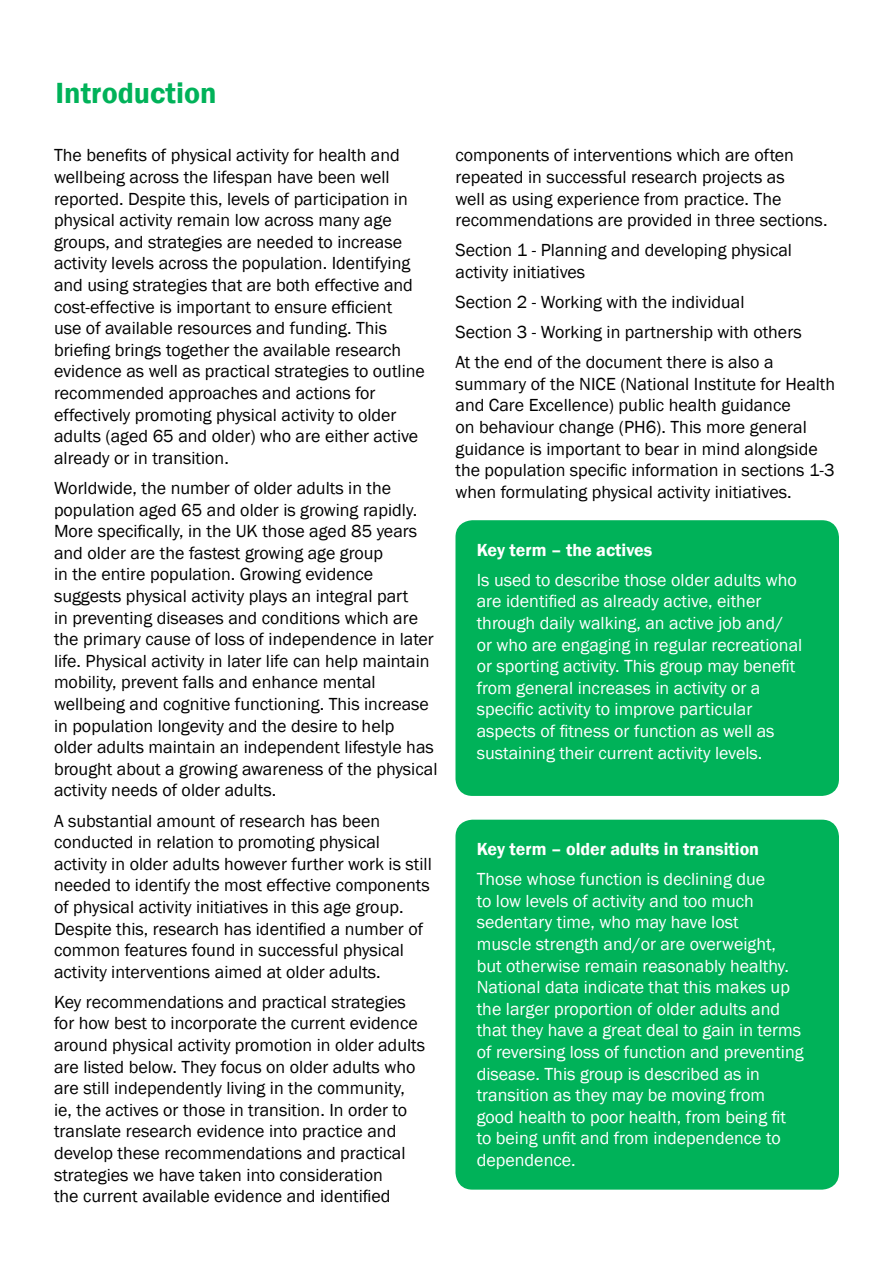
<style>
.page{position:relative;width:893px;height:1263px;background:#fff}
.page>*{position:absolute;margin:0;border:0;box-sizing:border-box;transform-origin:0 0}
.t1{font:600 30px "Franklin Gothic";color:#00b259}
.t2{font:18px/21.6px "Franklin Gothic";color:#000}
.t3{font:18px/21.6px "Franklin Gothic";color:#fff}
.t4{font:600 18px "Franklin Gothic";color:#fff}
</style>
<div class="page">
<div style="left:455px;top:520px;width:384px;height:276px;background:#00b259;border-radius:17px"></div>
<div style="left:455px;top:820px;width:384px;height:369px;background:#00b259;border-radius:17px"></div>
<h1 class="t1" style="left:56px;top:75px;width:163px">Introduction</h1>
<p class="t2" style="left:54px;top:145px;width:372px">The benefits of physical activity for health and wellbeing across the lifespan have been well reported. Despite this, levels of participation in physical activity remain low across many age groups, and strategies are needed to increase activity levels across the population. Identifying and using strategies that are both effective and cost-effective is important to ensure efficient<br>use of available resources and funding. This briefing brings together the available research evidence as well as practical strategies to outline recommended approaches and actions for effectively promoting physical activity to older adults (aged 65 and older) who are either active already or in transition.</p>
<p class="t2" style="left:54px;top:478px;width:385px">Worldwide, the number of older adults in the population aged 65 and older is growing rapidly.<br>More specifically, in the UK those aged 85 years and older are the fastest growing age group<br>in the entire population. Growing evidence suggests physical activity plays an integral part<br>in preventing diseases and conditions which are the primary cause of loss of independence in later life. Physical activity in later life can help maintain mobility, prevent falls and enhance mental wellbeing and cognitive functioning. This increase in population longevity and the desire to help<br>older adults maintain an independent lifestyle has brought about a growing awareness of the physical activity needs of older adults.</p>
<p class="t2" style="left:54px;top:810px;width:379px">A substantial amount of research has been conducted in relation to promoting physical activity in older adults however further work is still needed to identify the most effective components of physical activity initiatives in this age group.<br>Despite this, research has identified a number of common features found in successful physical activity interventions aimed at older adults.</p>
<p class="t2" style="left:54px;top:991px;width:373px">Key recommendations and practical strategies for how best to incorporate the current evidence around physical activity promotion in older adults are listed below. They focus on older adults who are still independently living in the community, ie, the actives or those in transition. In order to translate research evidence into practice and develop these recommendations and practical strategies we have taken into consideration<br>the current available evidence and identified</p>
<p class="t2" style="left:455px;top:145px;width:373px">components of interventions which are often repeated in successful research projects as<br>well as using experience from practice. The recommendations are provided in three sections.</p>
<p class="t2" style="left:455px;top:240px;width:338px">Section 1 - Planning and developing physical activity initiatives</p>
<p class="t2" style="left:455px;top:287px;width:348px;line-height:30.2px">Section 2 - Working with the individual<br>Section 3 - Working in partnership with others<br>At the end of the document there is also a</p>
<p class="t2" style="left:455px;top:373px;width:381px">summary of the NICE (National Institute for Health and Care Excellence) public health guidance<br>on behaviour change (PH6). This more general guidance is important to bear in mind alongside the population specific information in sections 1-3 when formulating physical activity initiatives.</p>
<p class="t4" style="left:477px;top:538px;width:177px">Key term – the actives</p>
<p class="t3" style="left:477px;top:569px;width:327px">Is used to describe those older adults who are identified as already active, either through daily walking, an active job and/ or who are engaging in regular recreational or sporting activity. This group may benefit from general increases in activity or a specific activity to improve particular aspects of fitness or function as well as sustaining their current activity levels.</p>
<p class="t4" style="left:477px;top:838px;width:284px">Key term – older adults in transition</p>
<p class="t3" style="left:477px;top:869px;width:328px">Those whose function is declining due<br>to low levels of activity and too much sedentary time, who may have lost<br>muscle strength and/or are overweight, but otherwise remain reasonably healthy.<br>National data indicate that this makes up the larger proportion of older adults and that they have a great deal to gain in terms of reversing loss of function and preventing disease. This group is described as in transition as they may be moving from good health to poor health, from being fit to being unfit and from independence to dependence.</p>
</div>
